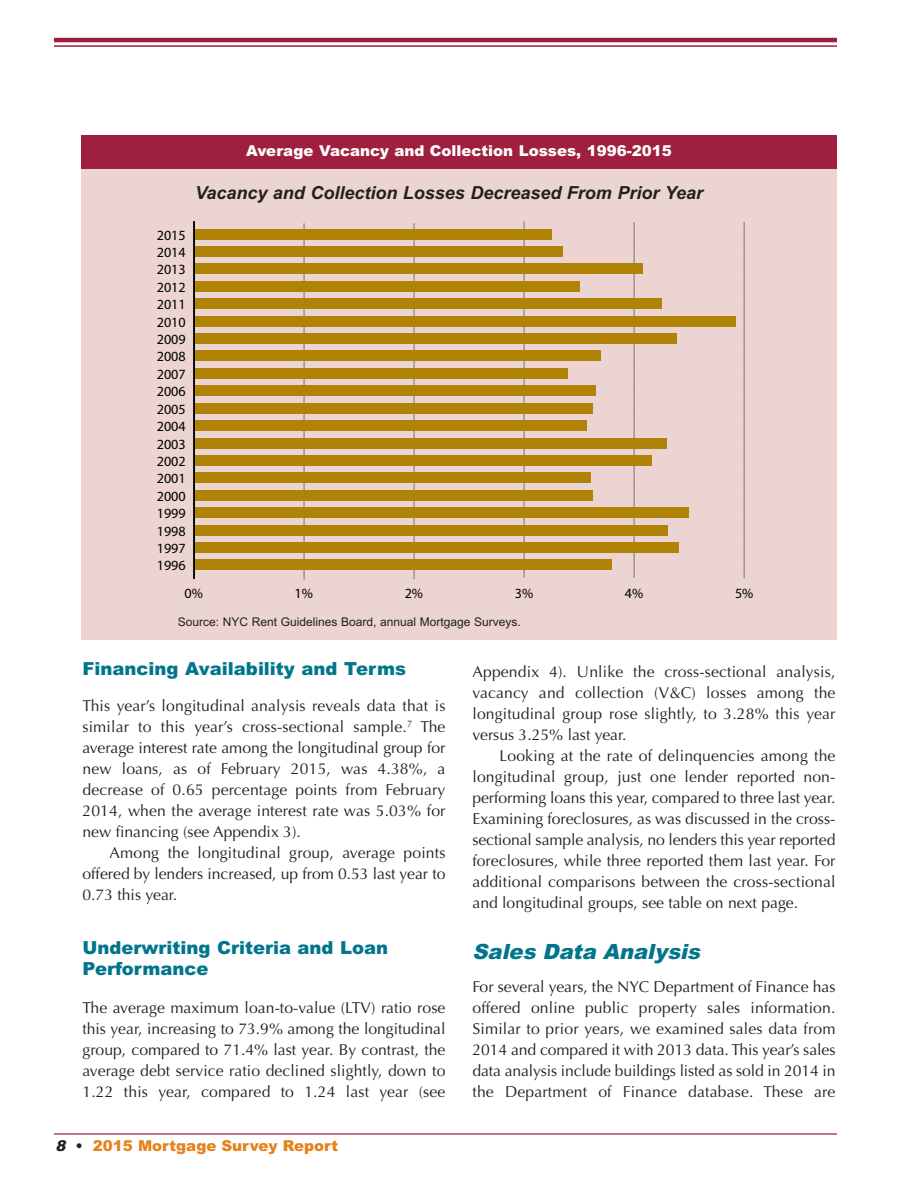
<style>
.page{position:relative;width:918px;height:1188px;background:#fff}
.page>*{position:absolute;margin:0;border:0;box-sizing:border-box;transform-origin:0 0}
.t1{font:italic 900 21px "Arial";color:#00758c}
.t2{font:900 18px/21px "Arial";color:#00758c}
.t3{font:italic 700 18px "Arial";color:#231f20}
.t4{font:15.75px/21px "Optima";color:#231f20;text-align:justify}
.t5{font:900 15px "Arial";color:#fff}
.t6{font:900 15px "Arial";color:#e6811b}
.t7{font:14.1px "Myriad";color:#000}
.t8{font:12px "Arial";color:#231f20}
.s1{font-style:italic;color:#231f20}
.s2{color:#231f20}
</style>
<div class="page">
<hr style="left:54px;top:1133px;width:783px;height:2px;background:#ad4c57">
<hr style="left:54px;top:38px;width:783px;height:4px;background:#9f1f3f">
<hr style="left:54px;top:45px;width:783px;height:2px;background:#9f1f3f">
<div style="left:81px;top:155px;width:756px;height:485px;background:#ebd4d1"></div>
<div style="left:81px;top:135px;width:756px;height:34px;background:#9f1f3f"></div>
<svg style="left:414px;top:223px;width:1px;height:356px"></svg>
<svg style="left:524px;top:222px;width:1px;height:355px"></svg>
<svg style="left:634px;top:222px;width:1px;height:356px"></svg>
<svg style="left:304px;top:225px;width:1px;height:349px"></svg>
<svg style="left:415px;top:225px;width:1px;height:349px"></svg>
<svg style="left:525px;top:225px;width:1px;height:349px"></svg>
<hr style="left:744px;top:225px;width:1px;height:349px;background:#9f9795">
<div style="left:194px;top:229px;width:358px;height:10px;background:#b08205"></div>
<div style="left:194px;top:246px;width:369px;height:11px;background:#b08205"></div>
<div style="left:194px;top:264px;width:448px;height:10px;background:#b08205"></div>
<div style="left:194px;top:281px;width:386px;height:10px;background:#b08205"></div>
<div style="left:194px;top:299px;width:468px;height:10px;background:#b08205"></div>
<div style="left:194px;top:316px;width:542px;height:10px;background:#b08205"></div>
<div style="left:194px;top:333px;width:483px;height:11px;background:#b08205"></div>
<div style="left:194px;top:351px;width:407px;height:10px;background:#b08205"></div>
<div style="left:194px;top:368px;width:374px;height:10px;background:#b08205"></div>
<div style="left:194px;top:386px;width:402px;height:10px;background:#b08205"></div>
<div style="left:194px;top:403px;width:399px;height:10px;background:#b08205"></div>
<div style="left:194px;top:420px;width:393px;height:11px;background:#b08205"></div>
<div style="left:194px;top:438px;width:473px;height:10px;background:#b08205"></div>
<div style="left:194px;top:455px;width:457px;height:11px;background:#b08205"></div>
<div style="left:194px;top:473px;width:397px;height:10px;background:#b08205"></div>
<div style="left:194px;top:490px;width:399px;height:10px;background:#b08205"></div>
<div style="left:194px;top:508px;width:495px;height:10px;background:#b08205"></div>
<div style="left:194px;top:525px;width:474px;height:10px;background:#b08205"></div>
<div style="left:194px;top:542px;width:484px;height:11px;background:#b08205"></div>
<div style="left:194px;top:560px;width:418px;height:10px;background:#b08205"></div>
<hr style="left:193px;top:221px;width:2px;height:358px;background:#000">
<p class="t5" style="left:246px;top:142px;width:427px">Average Vacancy and Collection Losses, 1996-2015</p>
<p class="t7" style="left:157px;top:230px;width:30px">2015</p>
<p class="t7" style="left:157px;top:247px;width:30px">2014</p>
<p class="t7" style="left:157px;top:264px;width:30px">2013</p>
<p class="t7" style="left:157px;top:282px;width:30px">2012</p>
<p class="t7" style="left:157px;top:299px;width:30px">2011</p>
<p class="t7" style="left:157px;top:317px;width:30px">2010</p>
<p class="t7" style="left:157px;top:334px;width:30px">2009</p>
<p class="t7" style="left:157px;top:351px;width:30px">2008</p>
<p class="t7" style="left:157px;top:369px;width:30px">2007</p>
<p class="t7" style="left:157px;top:386px;width:30px">2006</p>
<p class="t7" style="left:157px;top:404px;width:30px">2005</p>
<p class="t7" style="left:157px;top:421px;width:30px">2004</p>
<p class="t7" style="left:157px;top:438px;width:30px">2003</p>
<p class="t7" style="left:157px;top:456px;width:30px">2002</p>
<p class="t7" style="left:157px;top:473px;width:30px">2001</p>
<p class="t7" style="left:157px;top:491px;width:30px">2000</p>
<p class="t7" style="left:157px;top:508px;width:30px">1999</p>
<p class="t7" style="left:157px;top:526px;width:30px">1998</p>
<p class="t7" style="left:157px;top:543px;width:30px">1997</p>
<p class="t7" style="left:157px;top:560px;width:30px">1996</p>
<p class="t3" style="left:195px;top:182px;width:510px">Vacancy and Collection Losses Decreased From Prior Year</p>
<p class="t7" style="left:185px;top:588px;width:20px">0%</p>
<p class="t7" style="left:295px;top:588px;width:20px">1%</p>
<p class="t7" style="left:405px;top:588px;width:20px">2%</p>
<p class="t7" style="left:515px;top:588px;width:20px">3%</p>
<p class="t7" style="left:625px;top:588px;width:20px">4%</p>
<p class="t7" style="left:735px;top:588px;width:20px">5%</p>
<p class="t8" style="left:178px;top:615px;width:345px">Source: NYC Rent Guidelines Board, annual Mortgage Surveys.</p>
<p class="t2" style="left:82px;top:658px;width:325px">Financing Availability and Terms</p>
<p class="t4" style="left:82px;top:696px;width:365px">This year’s longitudinal analysis reveals data that is similar to this year’s cross-sectional sample.<sup>7</sup> The average interest rate among the longitudinal group for new loans, as of February 2015, was 4.38%, a decrease of 0.65 percentage points from February 2014, when the average interest rate was 5.03% for new financing (see Appendix 3).</p>
<p class="t4" style="left:82px;top:843px;width:365px;text-indent:27px">Among the longitudinal group, average points offered by lenders increased, up from 0.53 last year to 0.73 this year.</p>
<p class="t2" style="left:82px;top:937px;width:307px">Underwriting Criteria and Loan<br>Performance</p>
<p class="t4" style="left:82px;top:997px;width:365px">The average maximum loan-to-value (LTV) ratio rose this year, increasing to 73.9% among the longitudinal group, compared to 71.4% last year. By contrast, the average debt service ratio declined slightly, down to 1.22 this year, compared to 1.24 last year (see</p>
<p class="t6" style="left:55px;top:1137px;width:284px"><span class="s1">8</span> <span class="s2">•</span> 2015 Mortgage Survey Report</p>
<p class="t4" style="left:472px;top:661px;width:364px">Appendix 4). Unlike the cross-sectional analysis, vacancy and collection (V&amp;C) losses among the longitudinal group rose slightly, to 3.28% this year versus 3.25% last year.</p>
<p class="t4" style="left:472px;top:745px;width:365px;text-indent:27px">Looking at the rate of delinquencies among the longitudinal group, just one lender reported non&shy;performing loans this year, compared to three last year.<br>Examining foreclosures, as was discussed in the cross&shy;sectional sample analysis, no lenders this year reported foreclosures, while three reported them last year. For additional comparisons between the cross-sectional and longitudinal groups, see table on next page.</p>
<h1 class="t1" style="left:472px;top:939px;width:234px">Sales Data Analysis</h1>
<p class="t4" style="left:472px;top:976px;width:365px">For several years, the NYC Department of Finance has offered online public property sales information.<br>Similar to prior years, we examined sales data from 2014 and compared it with 2013 data. This year’s sales data analysis include buildings listed as sold in 2014 in the Department of Finance database. These are</p>
</div>
